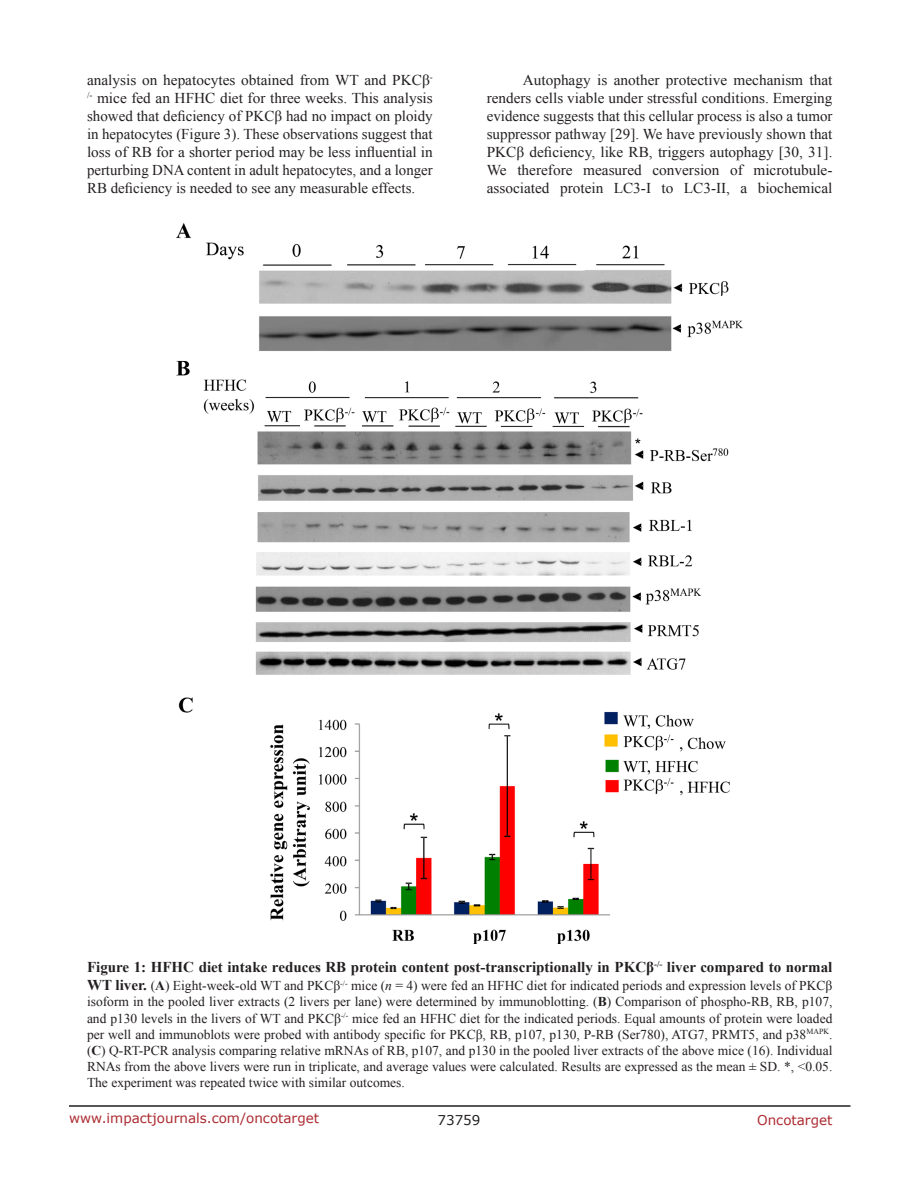
<style>
.page{position:relative;width:918px;height:1188px;background:#fff}
.page>*{position:absolute;margin:0;border:0;box-sizing:border-box;transform-origin:0 0}
.BodyText{font:15px/18px "Times New Roman";color:#231f20;text-align:justify}
.FigureText{font:700 15px "Times New Roman";color:#231f20}
.FigureText-2{font:13.5px/16.2px "Times New Roman";color:#231f20;text-align:justify}
.t1{font:13.5px "Verdana";color:#ac2b31}
.t2{font:13.5px "Verdana";color:#231f20}
.s1{font-weight:700;font-size:15px}
.s2{font-weight:700}
.s3{font-style:italic}
</style>
<div class="page">
<hr style="left:69px;top:1105px;width:781px;height:2px;background:#231f20">
<img style="left:177px;top:224px;width:566px;height:719px">
<p class="BodyText" style="left:87px;top:71px;width:347px">analysis on hepatocytes obtained from WT and PKCβ<sup>-/-</sup> mice fed an HFHC diet for three weeks. This analysis showed that deficiency of PKCβ had no impact on ploidy in hepatocytes (Figure 3). These observations suggest that loss of RB for a shorter period may be less influential in perturbing DNA content in adult hepatocytes, and a longer RB deficiency is needed to see any measurable effects.</p>
<p class="BodyText" style="left:487px;top:71px;width:347px;text-indent:36px">Autophagy is another protective mechanism that renders cells viable under stressful conditions. Emerging evidence suggests that this cellular process is also a tumor suppressor pathway [29]. We have previously shown that PKCβ deficiency, like RB, triggers autophagy [30, 31].<br>We therefore measured conversion of microtubule&shy;associated protein LC3-I to LC3-II, a biochemical</p>
<p class="FigureText" style="left:87px;top:957px;width:747px">Figure 1: HFHC diet intake reduces RB protein content post-transcriptionally in PKCβ<sup>-/-</sup> liver compared to normal</p>
<p class="FigureText-2" style="left:87px;top:977px;width:747px"><span class="s1">WT liver.</span> (<span class="s2">A</span>) Eight-week-old WT and PKCβ<sup>-/-</sup> mice (<span class="s3">n</span> = 4) were fed an HFHC diet for indicated periods and expression levels of PKCβ isoform in the pooled liver extracts (2 livers per lane) were determined by immunoblotting. (<span class="s2">B</span>) Comparison of phospho-RB, RB, p107, and p130 levels in the livers of WT and PKCβ<sup>-/-</sup> mice fed an HFHC diet for the indicated periods. Equal amounts of protein were loaded per well and immunoblots were probed with antibody specific for PKCβ, RB, p107, p130, P-RB (Ser780), ATG7, PRMT5, and p38<sup>MAPK</sup>. (<span class="s2">C</span>) Q-RT-PCR analysis comparing relative mRNAs of RB, p107, and p130 in the pooled liver extracts of the above mice (16). Individual RNAs from the above livers were run in triplicate, and average values were calculated. Results are expressed as the mean ± SD. *, &lt;0.05.<br>The experiment was repeated twice with similar outcomes.</p>
<p class="t1" style="left:69px;top:1109px;width:252px">www.impactjournals.com/oncotarget</p>
<p class="t2" style="left:438px;top:1111px;width:44px">73759</p>
<p class="t1" style="left:757px;top:1111px;width:77px">Oncotarget</p>
</div>
